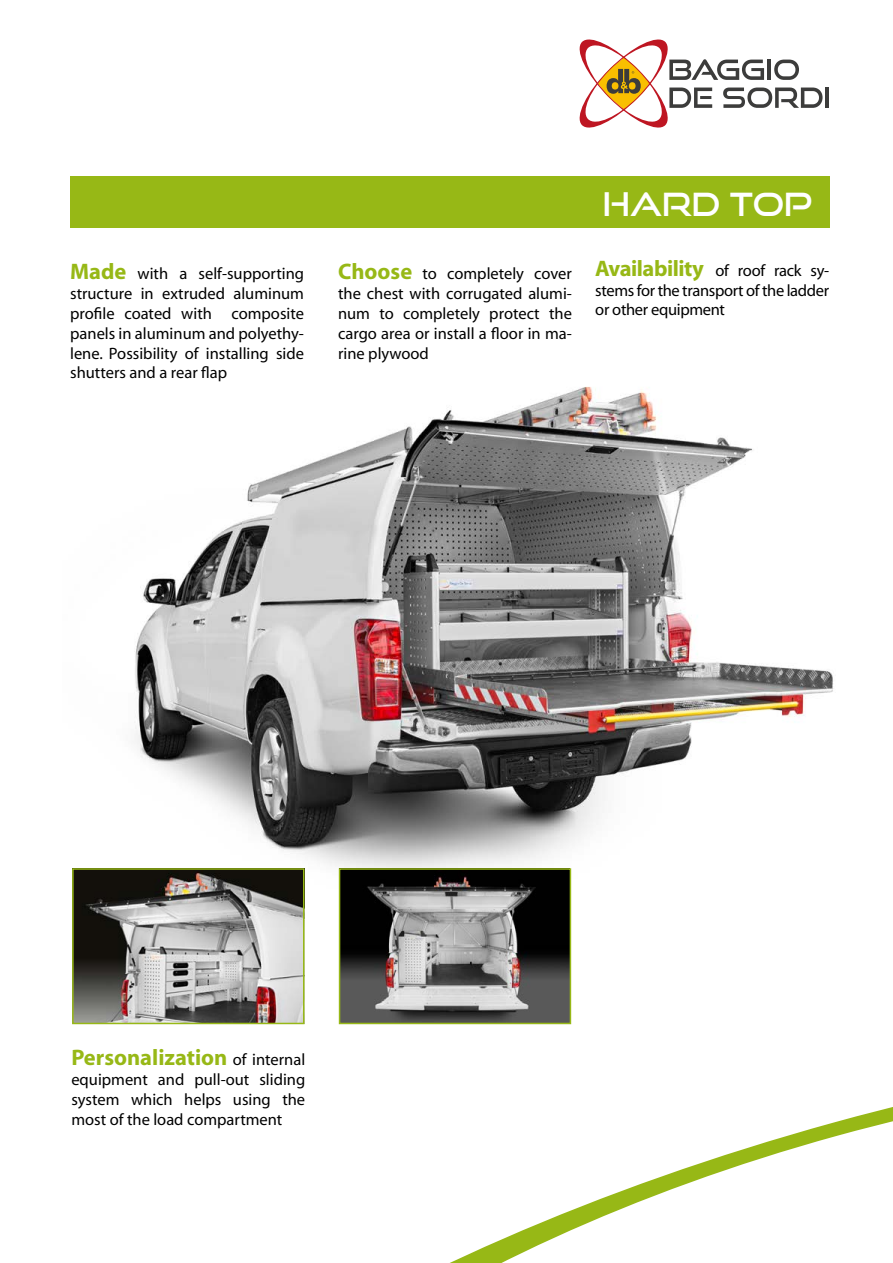
<style>
.page{position:relative;width:893px;height:1263px;background:#fff}
.page>*{position:absolute;margin:0;border:0;box-sizing:border-box;transform-origin:0 0}
.t1{font:32.4px "Good Times Rg";color:#fff}
.t2{font:700 22.5px "Myriad";color:#97b816}
.t3{font:16.5px/19.8px "Myriad";color:#000;text-align:justify}
.s1{font-weight:700;font-size:22.5px;color:#97b816}
.s2{font-weight:400;font-size:16.5px;color:#000}
</style>
<div class="page">
<div style="left:70px;top:176px;width:759px;height:52px;background:#97b816"></div>
<svg style="left:579px;top:39px;width:243px;height:89px"></svg>
<hr style="left:826px;top:88px;width:3px;height:20px;background:#3c3c3b">
<img style="left:134px;top:386px;width:700px;height:502px">
<img style="left:75px;top:871px;width:226px;height:150px">
<div style="left:72px;top:868px;width:232px;height:156px;border:2px solid #97b816"></div>
<img style="left:342px;top:871px;width:226px;height:150px">
<div style="left:339px;top:868px;width:232px;height:156px;border:2px solid #97b816"></div>
<svg style="left:427px;top:999px;width:466px;height:264px"></svg>
<h1 class="t1" style="left:603px;top:185px;width:211px">HARD TOP</h1>
<p class="t3" style="left:70px;top:265px;width:235px"><span class="s1">Made</span> with a self-supporting structure in extruded aluminum profile coated with composite panels in aluminum and polyethy&shy;lene. Possibility of installing side shutters and a rear flap</p>
<p class="t3" style="left:338px;top:265px;width:235px"><span class="s1">Choose</span> to completely cover the chest with corrugated alumi&shy;num to completely protect the cargo area or install a floor in ma&shy;rine plywood</p>
<p class="t3" style="left:595px;top:261px;width:235px"><span class="s1">Availability</span> of roof rack sy&shy;stems for the transport of the ladder or other equipment</p>
<h2 class="t2" style="left:71px;top:1046px;width:235px">Personalization <span class="s2">of internal</span></h2>
<p class="t3" style="left:71px;top:1070px;width:235px">equipment and pull-out sliding system which helps using the most of the load compartment</p>
</div>
